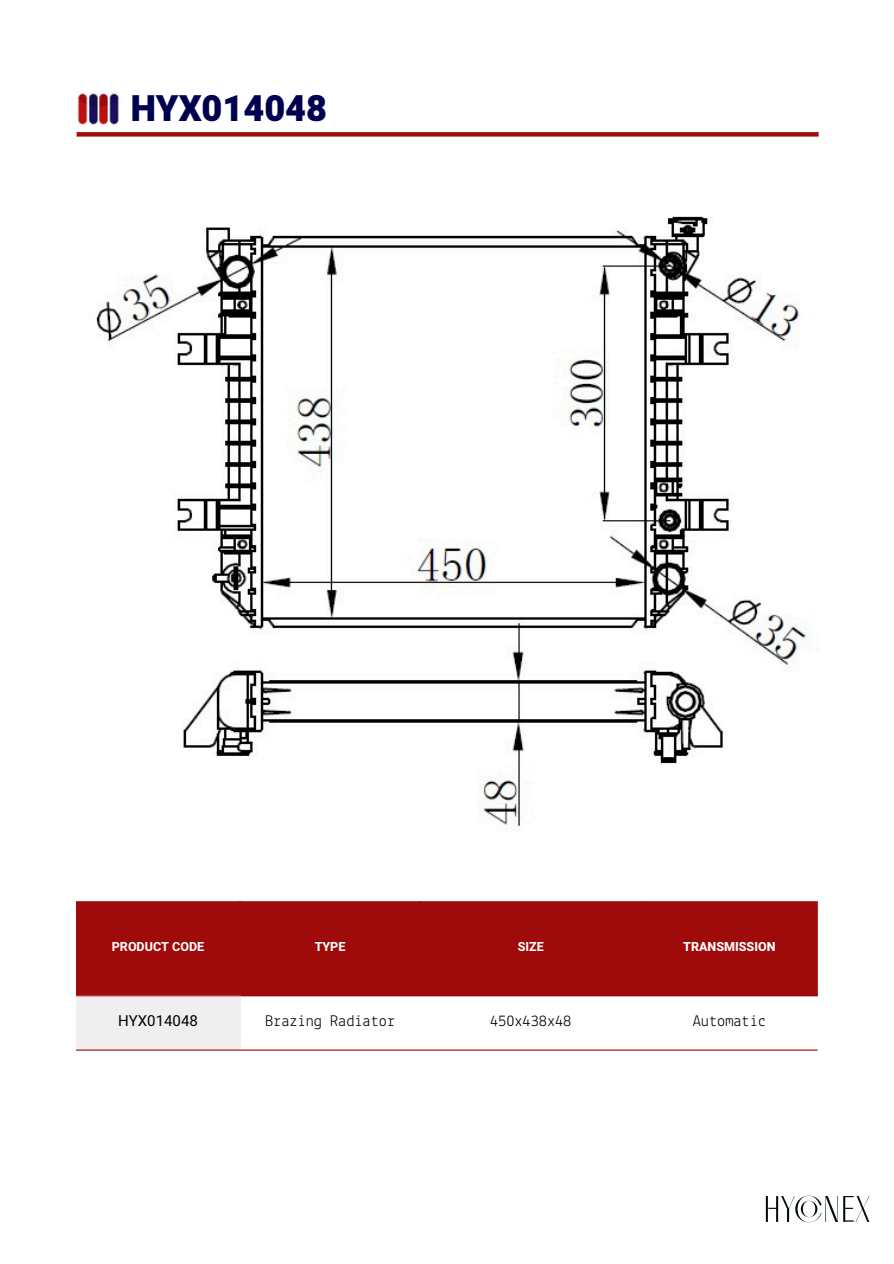
<style>
.page{position:relative;width:894px;height:1264px;background:#fff}
.page>*{position:absolute;margin:0;border:0;box-sizing:border-box;transform-origin:0 0}
.t1{font:900 35.85px "Heebo";color:#000150}
.t2{font:16.2px "Lekton";color:#000}
.t3{font:15px "Heebo";color:#000}
.t4{font:700 12.45px "Heebo";color:#fff}
.t5{font:800 12.45px "Heebo";color:#fff}
</style>
<div class="page">
<img style="left:78px;top:92px;width:41px;height:34px">
<div style="left:77px;top:132px;width:741px;height:5px;background:#9f0b0b"></div>
<img style="left:765px;top:1195px;width:105px;height:28px">
<svg style="left:844px;top:1195px;width:9px;height:2px"></svg>
<img style="left:95px;top:216px;width:715px;height:610px">
<div style="left:76px;top:901px;width:741px;height:94px;background:#9f0b0b"></div>
<div style="left:76px;top:995px;width:164px;height:55px;background:#efefef"></div>
<hr style="left:76px;top:995px;width:741px;height:1px;background:#af0001">
<hr style="left:76px;top:1049px;width:741px;height:1px;background:#af0001">
<p class="t1" style="left:131px;top:83px;width:198px">HYX014048</p>
<p class="t4" style="left:112px;top:938px;width:94px">PRODUCT CODE</p>
<p class="t4" style="left:314px;top:938px;width:32px">TYPE</p>
<p class="t4" style="left:517px;top:938px;width:28px">SIZE</p>
<p class="t5" style="left:683px;top:938px;width:94px">TRANSMISSION</p>
<p class="t3" style="left:118px;top:1010px;width:81px">HYX014048</p>
<p class="t2" style="left:265px;top:1014px;width:131px">Brazing Radiator</p>
<p class="t2" style="left:490px;top:1014px;width:83px">450x438x48</p>
<p class="t2" style="left:692px;top:1014px;width:75px">Automatic</p>
</div>
